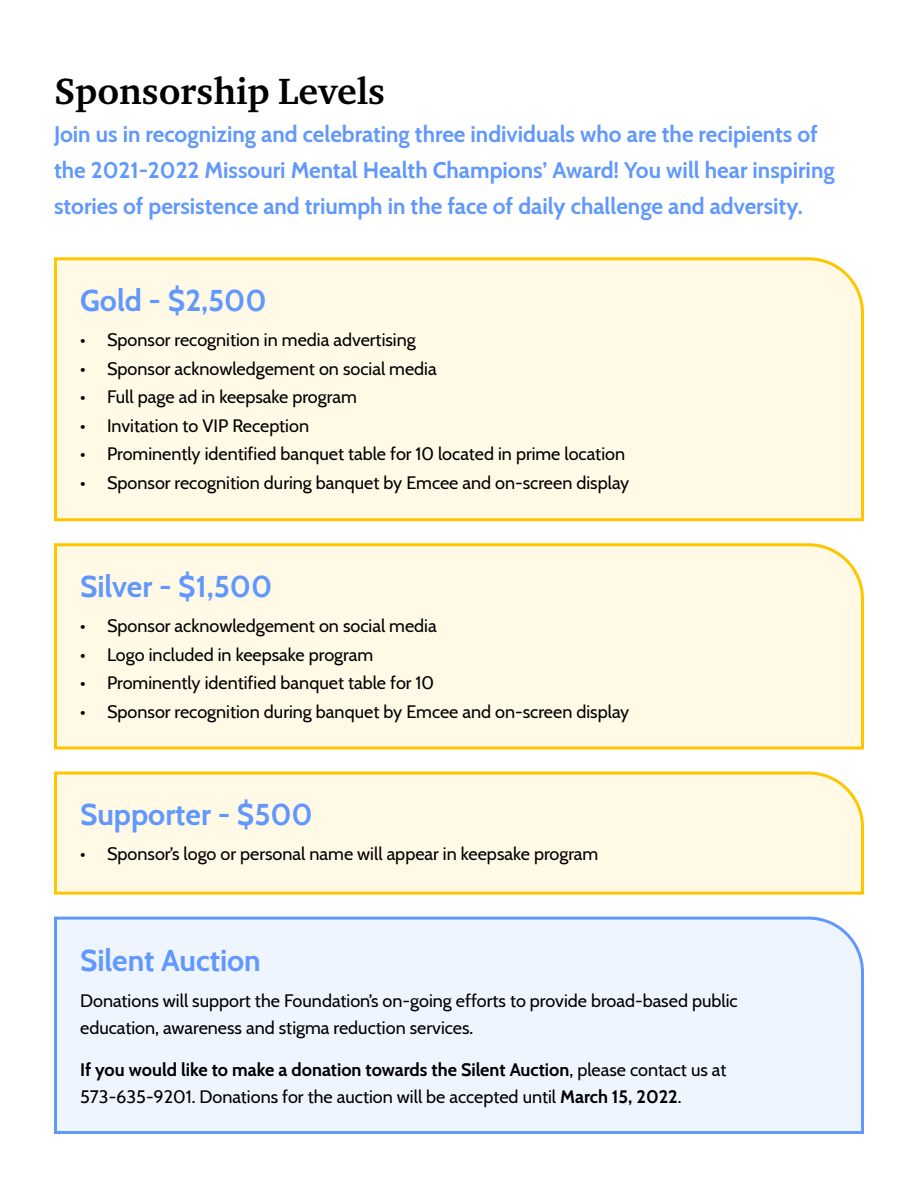
<style>
.page{position:relative;width:918px;height:1188px;background:#fff}
.page>*{position:absolute;margin:0;border:0;box-sizing:border-box;transform-origin:0 0}
.t1{font:700 37.5px "Charter ITC Pro";color:#000}
.t2{font:700 30px "Cabin";color:#6198fd}
.t3{font:700 22.5px/36px "Cabin";color:#6198fd}
.t4{font:18px/27px "Cabin";color:#000}
.s1{font-weight:700}
</style>
<div class="page">
<div style="left:54px;top:257px;width:810px;height:265px;background:#fff9e6"></div>
<div style="left:54px;top:543px;width:810px;height:207px;background:#fff9e6"></div>
<svg style="left:54px;top:771px;width:810px;height:124px;background:#fff6d9"></svg>
<div style="left:54px;top:916px;width:810px;height:218px;background:#eff5ff"></div>
<h1 class="t1" style="left:54px;top:68px;width:333px">Sponsorship Levels</h1>
<p class="t3" style="left:54px;top:115px;width:782px">Join us in recognizing and celebrating three individuals who are the recipients of the 2021-2022 Missouri Mental Health Champions’ Award! You will hear inspiring stories of persistence and triumph in the face of daily challenge and adversity.</p>
<h2 class="t2" style="left:80px;top:277px;width:188px">Gold - $2,500</h2>
<p class="t4" style="left:80px;top:325px;width:337px">• Sponsor recognition in media advertising</p>
<p class="t4" style="left:80px;top:354px;width:358px">• Sponsor acknowledgement on social media</p>
<p class="t4" style="left:80px;top:382px;width:278px">• Full page ad in keepsake program</p>
<p class="t4" style="left:80px;top:411px;width:230px">• Invitation to VIP Reception</p>
<p class="t4" style="left:80px;top:439px;width:546px">• Prominently identified banquet table for 10 located in prime location</p>
<p class="t4" style="left:80px;top:468px;width:551px">• Sponsor recognition during banquet by Emcee and on-screen display</p>
<h2 class="t2" style="left:80px;top:563px;width:194px">Silver - $1,500</h2>
<p class="t4" style="left:80px;top:611px;width:358px">• Sponsor acknowledgement on social media</p>
<p class="t4" style="left:80px;top:640px;width:295px">• Logo included in keepsake program</p>
<p class="t4" style="left:80px;top:668px;width:355px">• Prominently identified banquet table for 10</p>
<p class="t4" style="left:80px;top:697px;width:551px">• Sponsor recognition during banquet by Emcee and on-screen display</p>
<h2 class="t2" style="left:80px;top:791px;width:234px">Supporter - $500</h2>
<p class="t4" style="left:80px;top:839px;width:520px">• Sponsor’s logo or personal name will appear in keepsake program</p>
<h2 class="t2" style="left:80px;top:937px;width:182px">Silent Auction</h2>
<p class="t4" style="left:80px;top:986px;width:659px">Donations will support the Foundation’s on-going efforts to provide broad-based public education, awareness and stigma reduction services.</p>
<p class="t4" style="left:80px;top:1055px;width:648px"><span class="s1">If you would like to make a donation towards the Silent Auction</span>, please contact us at<br>573-635-9201. Donations for the auction will be accepted until <span class="s1">March 15, 2022</span>.</p>
</div>
